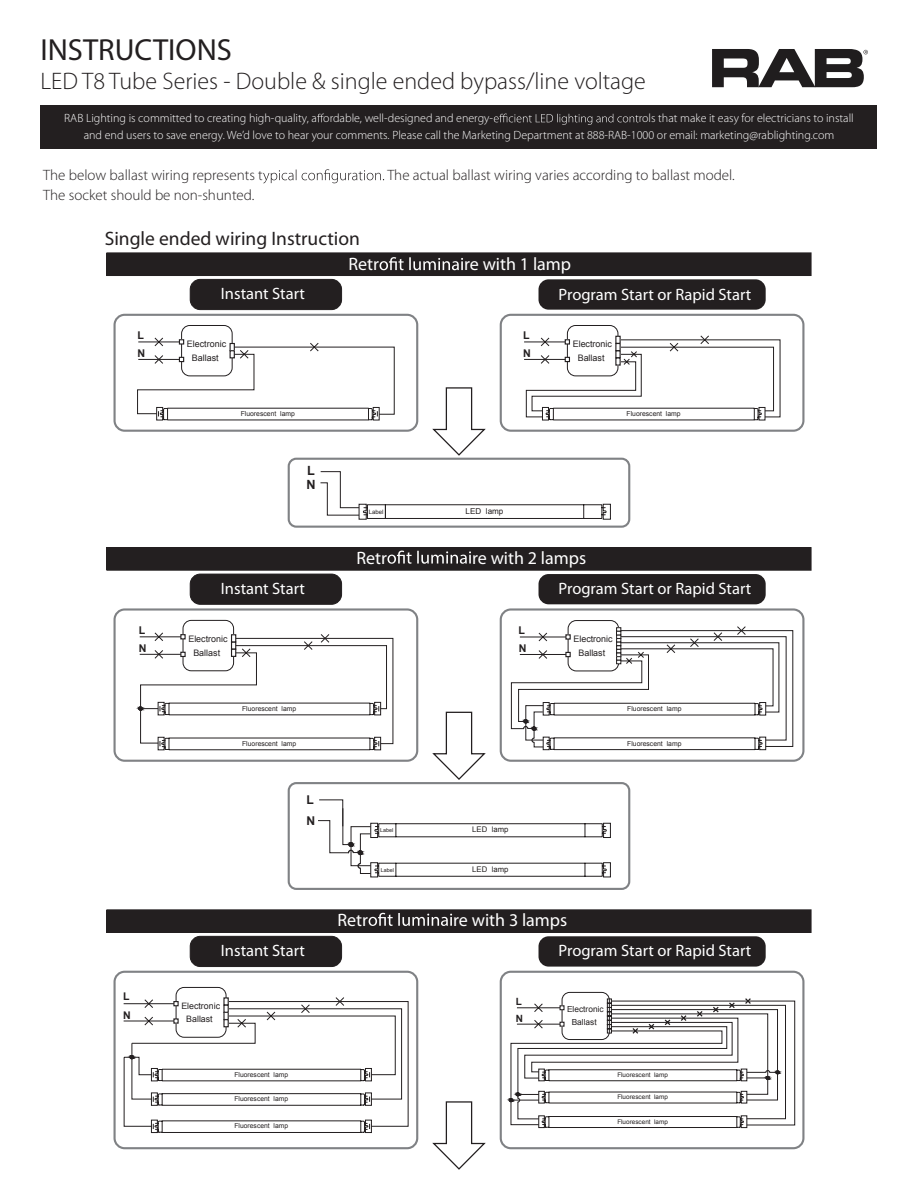
<style>
.page{position:relative;width:918px;height:1188px;background:#fff}
.page>*{position:absolute;margin:0;border:0;box-sizing:border-box;transform-origin:0 0}
.t1{font:30.6px "Myriad Pro";color:#231f20}
.t2{font:300 24px "Myriad Pro";color:#231f20}
.t3{font:19.5px "Myriad Pro";color:#231f20}
.t4{font:18px "Myriad Pro";color:#fff}
.t5{font:16.5px "Myriad Pro";color:#fff}
.t6{font:300 15px "Myriad Pro";color:#231f20}
.t7{font:700 12.75px/14.4px "Arial";color:#231f20}
.t8{font:700 12.15px/20.9px "Arial";color:#231f20}
.t9{font:300 12px/16.5px "Myriad Pro";color:#fff}
.t10{font:700 10.65px/18.5px "Arial";color:#231f20}
.t11{font:700 10.5px/18.3px "Arial";color:#231f20}
.t12{font:700 10.05px/17.2px "Arial";color:#231f20}
.t13{font:9px/14px "Arial";color:#231f20;text-align:center}
.t14{font:8.85px/13.8px "Arial";color:#231f20;text-align:center}
.t15{font:8.4px/13px "Arial";color:#231f20;text-align:center}
.t16{font:8.1px "Arial";color:#231f20}
.t17{font:7.8px "Arial";color:#231f20}
.t18{font:6.75px "Arial";color:#231f20}
.t19{font:6.45px "Arial";color:#231f20}
.t20{font:6px "Arial";color:#231f20}
.t21{font:5.4px "Arial";color:#231f20}
</style>
<div class="page">
<div style="left:40px;top:105px;width:838px;height:44px;background:#231f20"></div>
<svg style="left:317px;top:114px;width:7px;height:8px"></svg>
<svg style="left:494px;top:114px;width:145px;height:11px"></svg>
<svg style="left:263px;top:169px;width:121px;height:14px"></svg>
<div style="left:107px;top:548px;width:704px;height:22px;background:#231f20"></div>
<div style="left:106px;top:547px;width:706px;height:24px;border:1px solid #231f20"></div>
<div style="left:114px;top:608px;width:304px;height:154px;border:2px solid #808285;border-radius:10px"></div>
<div style="left:183px;top:620px;width:51px;height:51px;border:1px solid #231f20;border-radius:8px"></div>
<div style="left:190px;top:574px;width:152px;height:30px;background:#231f20;border-radius:10px"></div>
<div style="left:190px;top:574px;width:152px;height:31px;border:1px solid #231f20;border-radius:10px"></div>
<svg style="left:138px;top:632px;width:256px;height:118px"></svg>
<div style="left:539px;top:574px;width:227px;height:30px;background:#231f20;border-radius:10px"></div>
<div style="left:568px;top:620px;width:51px;height:51px;border:1px solid #231f20;border-radius:8px"></div>
<div style="left:500px;top:608px;width:304px;height:154px;border:2px solid #808285;border-radius:10px"></div>
<svg style="left:511px;top:625px;width:283px;height:125px"></svg>
<svg style="left:318px;top:799px;width:293px;height:78px"></svg>
<div style="left:288px;top:782px;width:342px;height:108px;border:2px solid #808285;border-radius:8px"></div>
<div style="left:107px;top:910px;width:704px;height:23px;background:#231f20"></div>
<div style="left:106px;top:909px;width:706px;height:24px;border:1px solid #231f20"></div>
<div style="left:190px;top:936px;width:152px;height:31px;background:#231f20;border-radius:10px"></div>
<div style="left:190px;top:936px;width:152px;height:31px;border:1px solid #231f20;border-radius:10px"></div>
<div style="left:539px;top:936px;width:227px;height:31px;background:#231f20;border-radius:10px"></div>
<div style="left:176px;top:987px;width:50px;height:51px;border:1px solid #231f20;border-radius:8px"></div>
<div style="left:114px;top:971px;width:304px;height:178px;border:2px solid #808285;border-radius:10px"></div>
<svg style="left:123px;top:996px;width:286px;height:137px"></svg>
<div style="left:562px;top:992px;width:48px;height:48px;border:1px solid #231f20;border-radius:8px"></div>
<svg style="left:509px;top:997px;width:287px;height:131px"></svg>
<div style="left:500px;top:971px;width:304px;height:178px;border:2px solid #808285;border-radius:10px"></div>
<div style="left:107px;top:253px;width:704px;height:23px;background:#231f20"></div>
<div style="left:106px;top:252px;width:706px;height:24px;border:1px solid #231f20"></div>
<div style="left:190px;top:279px;width:152px;height:31px;background:#231f20;border-radius:10px"></div>
<div style="left:190px;top:279px;width:152px;height:31px;border:1px solid #231f20;border-radius:10px"></div>
<div style="left:181px;top:325px;width:52px;height:51px;border:1px solid #231f20;border-radius:8px"></div>
<div style="left:114px;top:314px;width:304px;height:118px;border:2px solid #808285;border-radius:10px"></div>
<svg style="left:137px;top:337px;width:258px;height:84px"></svg>
<div style="left:539px;top:279px;width:227px;height:31px;background:#231f20;border-radius:10px"></div>
<div style="left:567px;top:325px;width:51px;height:51px;border:1px solid #231f20;border-radius:8px"></div>
<hr style="left:524px;top:342px;width:41px;height:1px;background:#231f20">
<hr style="left:524px;top:359px;width:41px;height:1px;background:#231f20">
<div style="left:500px;top:314px;width:304px;height:118px;border:2px solid #808285;border-radius:10px"></div>
<svg style="left:525px;top:335px;width:256px;height:86px"></svg>
<svg style="left:320px;top:471px;width:291px;height:49px"></svg>
<div style="left:288px;top:458px;width:342px;height:70px;border:2px solid #808285;border-radius:8px"></div>
<svg style="left:431px;top:387px;width:56px;height:783px"></svg>
<svg style="left:380px;top:257px;width:83px;height:13px"></svg>
<svg style="left:388px;top:551px;width:83px;height:13px"></svg>
<svg style="left:369px;top:913px;width:83px;height:13px"></svg>
<svg style="left:712px;top:49px;width:156px;height:38px"></svg>
<h1 class="t1" style="left:40px;top:33px;width:193px">INSTRUCTIONS</h1>
<h2 class="t2" style="left:40px;top:68px;width:607px">LED T8 Tube Series - Double &amp; single ended bypass/line voltage</h2>
<p class="t9" style="left:64px;top:110px;width:430px">RAB Lighting is committed to creating high-quality, a ordable, well-designed and energy-</p>
<p class="t9" style="left:84px;top:110px;width:772px;text-indent:555px">rols that make it easy for electricians to install and end users to save energy. We’d love to hear your comments. Please call the Marketing Department at 888-RAB-1000 or email: marketing@rablighting.com</p>
<p class="t6" style="left:43px;top:167px;width:221px">The below ballast wiring represents t</p>
<p class="t6" style="left:387px;top:167px;width:349px">The actual ballast wiring varies according to ballast model.</p>
<p class="t6" style="left:43px;top:186px;width:213px">The socket should be non-shunted.</p>
<h3 class="t3" style="left:105px;top:228px;width:257px">Single ended wiring Instruction</h3>
<p class="t10" style="left:137px;top:326px;width:9px">L<br>N</p>
<p class="t10" style="left:139px;top:621px;width:9px">L<br>N</p>
<p class="t11" style="left:123px;top:988px;width:9px">L<br>N</p>
<h3 class="t4" style="left:348px;top:254px;width:32px">Retr</h3>
<h3 class="t4" style="left:464px;top:254px;width:108px">re with 1 lamp</h3>
<h3 class="t5" style="left:221px;top:284px;width:86px">Instant Start</h3>
<h3 class="t5" style="left:559px;top:286px;width:194px">Program Start or Rapid Start</h3>
<p class="t13" style="left:187px;top:337px;width:41px">Electronic<br>Ballast</p>
<p class="t10" style="left:523px;top:326px;width:9px">L<br>N</p>
<p class="t13" style="left:573px;top:337px;width:41px">Electronic<br>Ballast</p>
<p class="t18" style="left:241px;top:409px;width:56px">Fluorescent lamp</p>
<p class="t18" style="left:627px;top:409px;width:56px">Fluorescent lamp</p>
<p class="t7" style="left:307px;top:464px;width:11px">L<br>N</p>
<p class="t20" style="left:369px;top:508px;width:16px">Label</p>
<p class="t16" style="left:466px;top:506px;width:39px">LED lamp</p>
<h3 class="t4" style="left:356px;top:548px;width:32px">Retr</h3>
<h3 class="t4" style="left:472px;top:548px;width:116px">re with 2 lamps</h3>
<h3 class="t5" style="left:221px;top:580px;width:86px">Instant Start</h3>
<h3 class="t5" style="left:559px;top:580px;width:194px">Program Start or Rapid Start</h3>
<p class="t13" style="left:188px;top:632px;width:41px">Electronic<br>Ballast</p>
<p class="t10" style="left:519px;top:621px;width:9px">L<br>N</p>
<p class="t13" style="left:573px;top:632px;width:41px">Electronic<br>Ballast</p>
<p class="t18" style="left:242px;top:704px;width:56px">Fluorescent lamp</p>
<p class="t18" style="left:242px;top:739px;width:56px">Fluorescent lamp</p>
<p class="t18" style="left:627px;top:704px;width:56px">Fluorescent lamp</p>
<p class="t18" style="left:627px;top:739px;width:56px">Fluorescent lamp</p>
<p class="t8" style="left:307px;top:789px;width:10px">L<br>N</p>
<p class="t21" style="left:380px;top:827px;width:15px">Label</p>
<p class="t21" style="left:381px;top:866px;width:15px">Label</p>
<p class="t17" style="left:472px;top:824px;width:38px">LED lamp</p>
<p class="t17" style="left:472px;top:864px;width:38px">LED lamp</p>
<h3 class="t4" style="left:337px;top:910px;width:32px">Retr</h3>
<h3 class="t4" style="left:453px;top:910px;width:116px">re with 3 lamps</h3>
<h3 class="t5" style="left:221px;top:941px;width:86px">Instant Start</h3>
<h3 class="t5" style="left:559px;top:942px;width:194px">Program Start or Rapid Start</h3>
<p class="t14" style="left:181px;top:999px;width:40px">Electronic<br>Ballast</p>
<p class="t12" style="left:516px;top:993px;width:9px">L<br>N</p>
<p class="t15" style="left:567px;top:1003px;width:38px">Electronic<br>Ballast</p>
<p class="t18" style="left:235px;top:1070px;width:55px">Fluorescent lamp</p>
<p class="t18" style="left:235px;top:1094px;width:55px">Fluorescent lamp</p>
<p class="t18" style="left:235px;top:1122px;width:55px">Fluorescent lamp</p>
<p class="t19" style="left:617px;top:1070px;width:52px">Fluorescent lamp</p>
<p class="t19" style="left:617px;top:1093px;width:52px">Fluorescent lamp</p>
<p class="t19" style="left:617px;top:1117px;width:52px">Fluorescent lamp</p>
</div>
